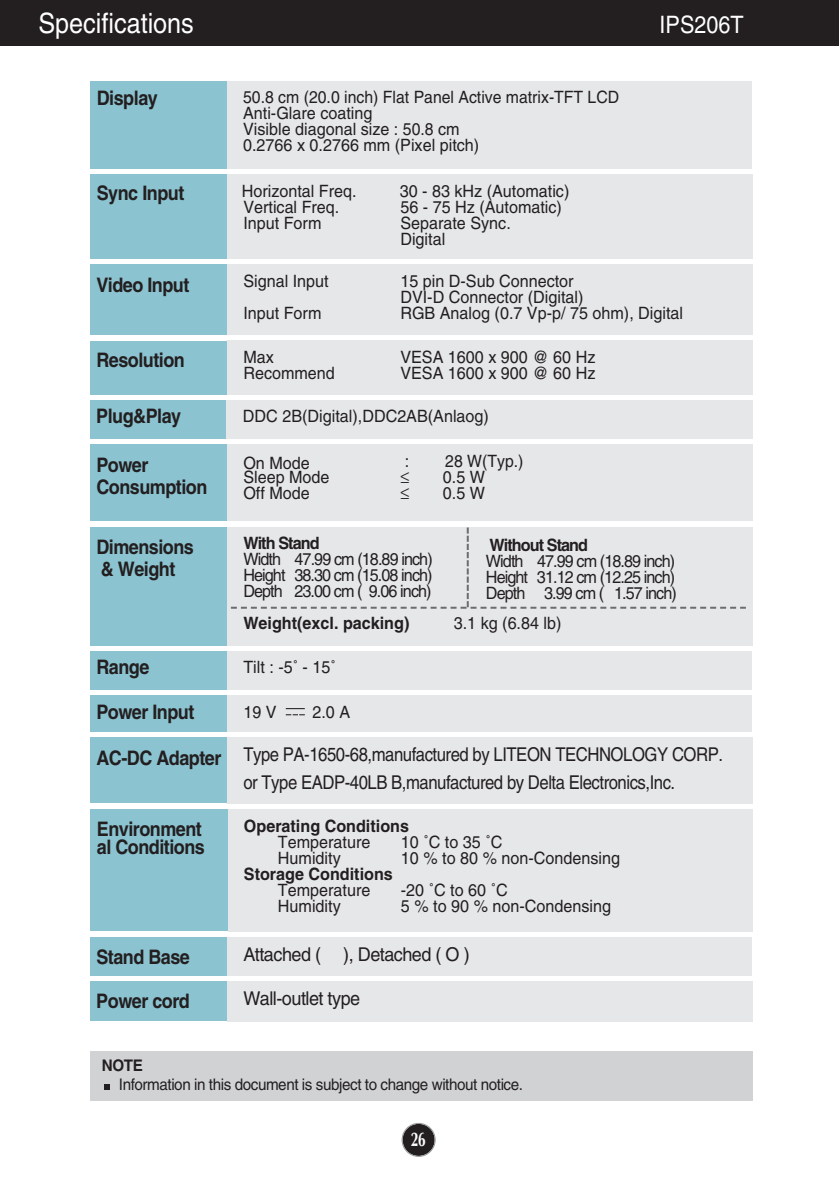
<style>
.page{position:relative;width:839px;height:1189px;background:#fff}
.page>*{position:absolute;margin:0;border:0;box-sizing:border-box;transform-origin:0 0}
.t1{font:28px "Helvetica";color:#fff;scale:.9 1}
.t2{font:24px "Helvetica";color:#fff;scale:.9 1}
.t3{font:700 20px/22px "Helvetica";letter-spacing:-.03em;color:#231f20;scale:.9 1}
.t4{font:700 20px "Optima";color:#fff;scale:.7 1}
.t5{font:19px/27.6px "Helvetica";letter-spacing:-.03em;color:#231f20;scale:.88 1}
.t6{font:19px "Helvetica";letter-spacing:-.03em;color:#231f20;scale:.95 1}
.t7{font:17px/16px "Helvetica";color:#231f20;scale:.95 1}
.t8{font:17px/16px "Helvetica";color:#231f20;scale:.93 1}
.t9{font:700 17px "Helvetica";color:#231f20;scale:.95 1}
.t10{font:700 17px "Helvetica";letter-spacing:-.055em;color:#231f20;scale:.95 1}
.t11{font:16px "Helvetica";letter-spacing:-.03em;color:#231f20;scale:.95 1}
.t12{font:700 16px "Helvetica";color:#231f20;scale:.95 1}
</style>
<div class="page">
<div style="left:402px;top:1124px;width:32px;height:32px;background:#231f20;border-radius:50%"></div>
<div style="left:401px;top:1123px;width:34px;height:34px;border:1px solid #939598;border-radius:50%"></div>
<div style="left:0;top:0;width:839px;height:45px;background:#231f20"></div>
<div style="left:90px;top:81px;width:195px;height:88px;background:#8bc3d1"></div>
<div style="left:227px;top:81px;width:525px;height:88px;background:#e6e7e9"></div>
<div style="left:90px;top:174px;width:195px;height:85px;background:#8bc3d1"></div>
<div style="left:228px;top:174px;width:525px;height:85px;background:#e6e7e9"></div>
<div style="left:90px;top:265px;width:195px;height:70px;background:#8bc3d1"></div>
<div style="left:228px;top:264px;width:525px;height:71px;background:#e6e7e9"></div>
<div style="left:90px;top:341px;width:195px;height:53px;background:#8bc3d1"></div>
<div style="left:228px;top:340px;width:525px;height:55px;background:#e6e7e9"></div>
<div style="left:90px;top:401px;width:191px;height:38px;background:#8bc3d1"></div>
<div style="left:227px;top:401px;width:526px;height:38px;background:#e6e7e9"></div>
<div style="left:90px;top:444px;width:195px;height:77px;background:#8bc3d1"></div>
<div style="left:228px;top:444px;width:525px;height:77px;background:#e6e7e9"></div>
<div style="left:90px;top:809px;width:195px;height:122px;background:#8bc3d1"></div>
<div style="left:228px;top:809px;width:524px;height:122px;background:#e6e7e9"></div>
<div style="left:90px;top:527px;width:195px;height:118px;background:#8bc3d1"></div>
<div style="left:228px;top:527px;width:525px;height:118px;background:#e6e7e9"></div>
<div style="left:90px;top:651px;width:195px;height:38px;background:#8bc3d1"></div>
<div style="left:228px;top:651px;width:524px;height:38px;background:#e6e7e9"></div>
<div style="left:90px;top:695px;width:195px;height:37px;background:#8bc3d1"></div>
<div style="left:228px;top:695px;width:524px;height:37px;background:#e6e7e9"></div>
<div style="left:90px;top:937px;width:195px;height:38px;background:#8bc3d1"></div>
<div style="left:228px;top:937px;width:524px;height:38px;background:#e6e7e9"></div>
<div style="left:90px;top:981px;width:195px;height:39px;background:#8bc3d1"></div>
<div style="left:228px;top:981px;width:525px;height:40px;background:#e6e7e9"></div>
<svg style="left:231px;top:527px;width:515px;height:82px"></svg>
<div style="left:90px;top:1051px;width:663px;height:49px;background:#d1d2d4"></div>
<svg style="left:104px;top:1084px;width:6px;height:5px"></svg>
<div style="left:90px;top:737px;width:195px;height:66px;background:#8bc3d1"></div>
<div style="left:228px;top:737px;width:524px;height:66px;background:#e6e7e9"></div>
<svg style="left:286px;top:708px;width:19px;height:7px"></svg>
<h1 class="t1" style="left:38px;top:13px;width:174px">Specifications</h1>
<h2 class="t2" style="left:659px;top:16px;width:95px">IPS206T</h2>
<p class="t3" style="left:97px;top:89px;width:69px">Display</p>
<p class="t8" style="left:243px;top:91px;width:406px">50.8 cm (20.0 inch) Flat Panel Active matrix-TFT LCD Anti-Glare coating<br>Visible diagonal size : 50.8 cm<br>0.2766 x 0.2766 mm (Pixel pitch)</p>
<p class="t3" style="left:97px;top:184px;width:99px">Sync Input</p>
<p class="t7" style="left:242px;top:184px;width:122px">Horizontal Freq.</p>
<p class="t7" style="left:400px;top:184px;width:180px">30 - 83 kHz (Automatic)</p>
<p class="t7" style="left:243px;top:200px;width:103px">Vertical Freq.</p>
<p class="t7" style="left:400px;top:200px;width:172px">56 - 75 Hz (Automatic)</p>
<p class="t7" style="left:243px;top:216px;width:84px">Input Form</p>
<p class="t7" style="left:400px;top:216px;width:118px">Separate Sync.<br>Digital</p>
<p class="t3" style="left:96px;top:275px;width:105px">Video Input</p>
<p class="t7" style="left:243px;top:274px;width:91px">Signal Input</p>
<p class="t7" style="left:400px;top:274px;width:194px">15 pin D-Sub Connector<br>DVI-D Connector (Digital)</p>
<p class="t7" style="left:243px;top:306px;width:84px">Input Form</p>
<p class="t7" style="left:400px;top:306px;width:299px">RGB Analog (0.7 Vp-p/ 75 ohm), Digital</p>
<p class="t3" style="left:96px;top:351px;width:100px">Resolution</p>
<p class="t7" style="left:243px;top:350px;width:34px">Max</p>
<p class="t7" style="left:400px;top:350px;width:207px">VESA 1600 x 900 @ 60 Hz</p>
<p class="t7" style="left:243px;top:366px;width:98px">Recommend</p>
<p class="t7" style="left:400px;top:366px;width:207px">VESA 1600 x 900 @ 60 Hz</p>
<p class="t3" style="left:96px;top:407px;width:96px">Plug&amp;Play</p>
<p class="t7" style="left:243px;top:410px;width:260px">DDC 2B(Digital),DDC2AB(Anlaog)</p>
<p class="t3" style="left:96px;top:455px;width:125px">Power<br>Consumption</p>
<p class="t7" style="left:243px;top:457px;width:71px">On Mode</p>
<p class="t7" style="left:405px;top:454px;width:6px">:</p>
<p class="t8" style="left:445px;top:454px;width:86px">28 W(Typ.)</p>
<p class="t7" style="left:243px;top:470px;width:92px">Sleep Mode</p>
<p class="t7" style="left:443px;top:470px;width:46px">0.5 W</p>
<p class="t7" style="left:243px;top:486px;width:71px">Off Mode</p>
<p class="t7" style="left:443px;top:486px;width:46px">0.5 W</p>
<p class="t3" style="left:96px;top:538px;width:110px">Dimensions &amp; Weight</p>
<p class="t10" style="left:243px;top:537px;width:82px">With Stand</p>
<p class="t7" style="left:243px;top:553px;width:201px;text-align:justify">Width 47.99 cm (18.89 inch)<br>Height 38.30 cm (15.08 inch)<br>Depth 23.00 cm ( 9.06 inch)</p>
<p class="t9" style="left:243px;top:617px;width:176px">Weight(excl. packing)</p>
<p class="t7" style="left:454px;top:617px;width:115px">3.1 kg (6.84 lb)</p>
<p class="t10" style="left:489px;top:538px;width:105px">Without Stand</p>
<p class="t7" style="left:486px;top:554px;width:203px;text-align:justify">Width 47.99 cm (18.89 inch)<br>Height 31.12 cm (12.25 inch)<br>Depth 3.99 cm ( 1.57 inch)</p>
<p class="t3" style="left:96px;top:657px;width:60px">Range</p>
<p class="t7" style="left:243px;top:661px;width:99px">Tilt : -5˚ - 15˚</p>
<p class="t3" style="left:96px;top:703px;width:110px">Power Input</p>
<p class="t7" style="left:243px;top:705px;width:36px">19 V</p>
<p class="t7" style="left:312px;top:705px;width:41px">2.0 A</p>
<p class="t3" style="left:96px;top:748px;width:140px">AC-DC Adapter</p>
<p class="t3" style="left:97px;top:822px;width:121px;line-height:18px">Environment al Conditions</p>
<p class="t5" style="left:243px;top:742px;width:546px">Type PA-1650-68,manufactured by LITEON TECHNOLOGY CORP. or Type EADP-40LB B,manufactured by Delta Electronics,Inc.</p>
<p class="t9" style="left:244px;top:819px;width:175px">Operating Conditions</p>
<p class="t7" style="left:278px;top:835px;width:99px">Temperature</p>
<p class="t7" style="left:401px;top:835px;width:108px">10 ˚C to 35 ˚C</p>
<p class="t7" style="left:278px;top:851px;width:68px">Humidity</p>
<p class="t7" style="left:401px;top:851px;width:232px">10 % to 80 % non-Condensing</p>
<p class="t9" style="left:244px;top:867px;width:158px">Storage Conditions</p>
<p class="t7" style="left:278px;top:883px;width:99px">Temperature</p>
<p class="t7" style="left:401px;top:883px;width:114px">-20 ˚C to 60 ˚C</p>
<p class="t7" style="left:278px;top:899px;width:68px">Humidity</p>
<p class="t7" style="left:401px;top:899px;width:223px">5 % to 90 % non-Condensing</p>
<p class="t3" style="left:96px;top:948px;width:105px">Stand Base</p>
<p class="t6" style="left:243px;top:947px;width:240px">Attached ( ), Detached ( O )</p>
<p class="t3" style="left:96px;top:992px;width:105px">Power cord</p>
<p class="t6" style="left:243px;top:991px;width:124px">Wall-outlet type</p>
<p class="t12" style="left:102px;top:1059px;width:45px">NOTE</p>
<p class="t11" style="left:119px;top:1078px;width:427px">Information in this document is subject to change without notice.</p>
<p class="t4" style="left:411px;top:1131px;width:23px">26</p>
</div>
